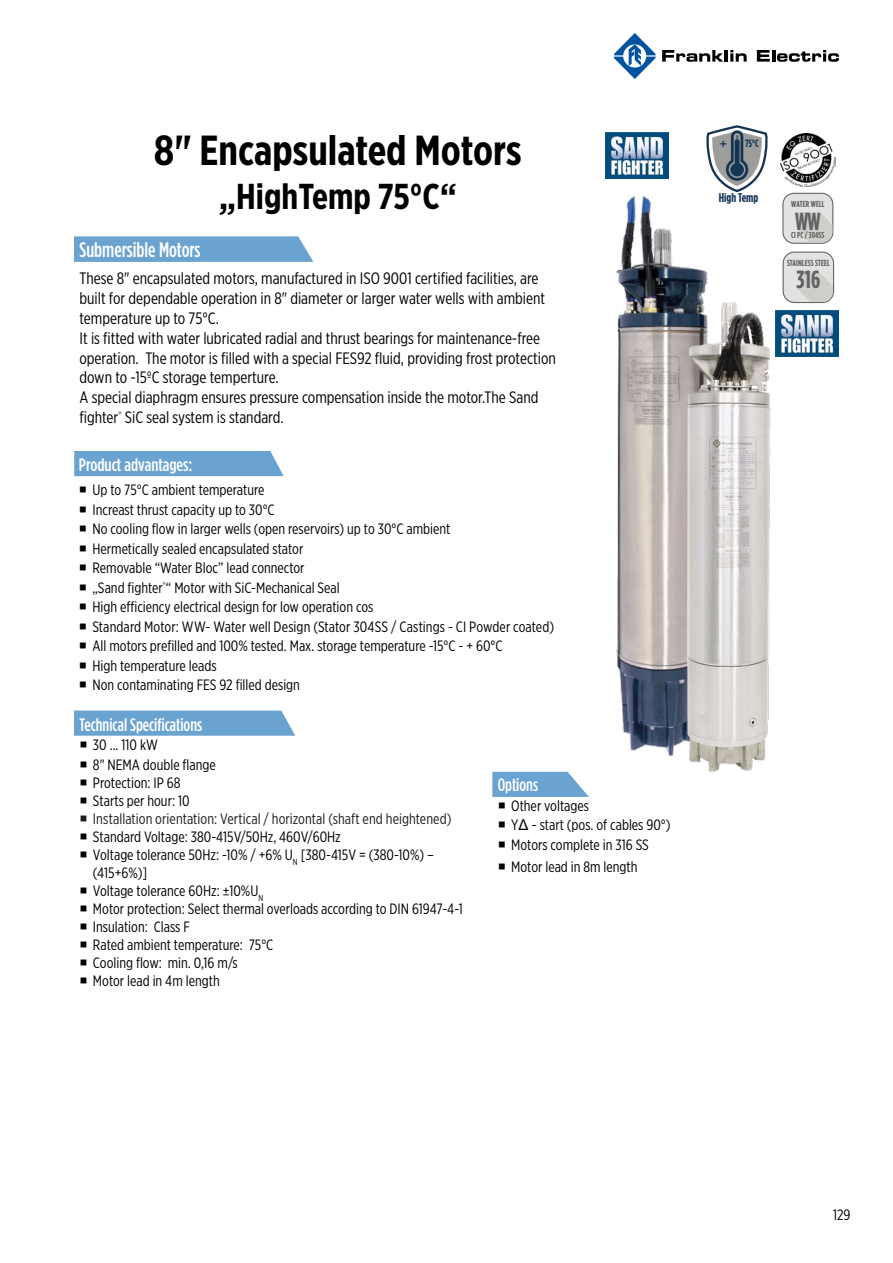
<style>
.page{position:relative;width:893px;height:1263px;background:#fff}
.page>*{position:absolute;margin:0;border:0;box-sizing:border-box;transform-origin:0 0}
.t1{font:700 42px "Gotham X Narrow";color:#000}
.t2{font:700 36px "Gotham X Narrow";color:#000}
.t3{font:700 24.75px "Gotham Condensed";color:#646363}
.t4{font:700 24.6px "Gotham Condensed";color:#646363;scale:.9 1}
.t5{font:500 21px "Gotham Condensed";color:#fff}
.t6{font:20.4px "Gotham Condensed";color:#123654}
.t7{font:500 18px "Gotham Condensed";color:#fff}
.t8{font:500 18px "Gotham Condensed";color:#fff;scale:1.05 1}
.t9{font:16.5px/19.8px "Gotham X Narrow";color:#000}
.t10{font:15px/19.5px "Gotham X Narrow";color:#000}
.t11{font:15px "Gotham X Narrow";letter-spacing:.005em;color:#1d1d1b}
.t12{font:700 12.75px "Gotham Condensed";color:#123654}
.t13{font:700 10.65px "Gotham Condensed";color:#123654}
.t14{font:700 8.7px "Gotham Condensed";letter-spacing:.015em;color:#646363}
.s1{font-family:"Arial"}
</style>
<div class="page">
<svg style="left:662px;top:50px;width:85px;height:12px"></svg>
<svg style="left:757px;top:50px;width:82px;height:12px"></svg>
<svg style="left:614px;top:33px;width:42px;height:46px"></svg>
<svg style="left:706px;top:125px;width:62px;height:53px"></svg>
<div style="left:730px;top:163px;width:14px;height:13px;background:#143654;border-radius:50%"></div>
<img style="left:780px;top:134px;width:55px;height:53px">
<div style="left:783px;top:252px;width:51px;height:50px;background:#e2e2e1;border-radius:11px"></div>
<div style="left:783px;top:252px;width:51px;height:51px;border:1px solid #646463;border-radius:11px"></div>
<svg style="left:799px;top:271px;width:34px;height:31px"></svg>
<img style="left:799px;top:311px;width:39px;height:45px">
<div style="left:783px;top:193px;width:50px;height:50px;background:#e2e2e1;border-radius:11px"></div>
<div style="left:782px;top:193px;width:51px;height:51px;border:1px solid #646463;border-radius:11px"></div>
<svg style="left:799px;top:212px;width:33px;height:31px"></svg>
<div style="left:74px;top:451px;width:210px;height:25px;background:#6aa2d0"></div>
<svg style="left:74px;top:236px;width:239px;height:26px;background:#71a6d2"></svg>
<svg style="left:74px;top:710px;width:221px;height:26px;background:#73a7d2"></svg>
<img style="left:605px;top:178px;width:194px;height:595px">
<img style="left:606px;top:133px;width:62px;height:46px">
<svg style="left:492px;top:772px;width:97px;height:25px;background:#7bacd5"></svg>
<h1 class="t1" style="left:154px;top:125px;width:369px">8" Encapsulated Motors</h1>
<h2 class="t2" style="left:219px;top:174px;width:239px">„HighTemp 75°C“</h2>
<h3 class="t5" style="left:79px;top:238px;width:123px">Submersible Motors</h3>
<p class="t9" style="left:79px;top:268px;width:478px">These 8" encapsulated motors, manufactured in ISO 9001 certified facilities, are built for dependable operation in 8" diameter or larger water wells with ambient temperature up to 75°C.<br>It is fitted with water lubricated radial and thrust bearings for maintenance-free operation. The motor is filled with a special FES92 fluid, providing frost protection down to -15ºC storage temperture.<br>A special diaphragm ensures pressure compensation inside the motor.The Sand fighter<sup>®</sup> SiC seal system is standard.</p>
<p class="t8" style="left:79px;top:454px;width:110px">Product advantages:</p>
<p class="t10" style="left:92px;top:480px;width:463px">Up to 75°C ambient temperature<br>Increast thrust capacity up to 30°C<br>No cooling flow in larger wells (open reservoirs) up to 30°C ambient<br>Hermetically sealed encapsulated stator<br>Removable “Water Bloc” lead connector<br>„Sand fighter<sup>®</sup>“ Motor with SiC-Mechanical Seal<br>High efficiency electrical design for low operation cos<br>Standard Motor: WW- Water well Design (Stator 304SS / Castings - CI Powder coated)<br>All motors prefilled and 100% tested. Max. storage temperature -15°C - + 60°C<br>High temperature leads<br>Non contaminating FES 92 filled design</p>
<p class="t7" style="left:79px;top:714px;width:124px">Technical Specifications</p>
<p class="t10" style="left:93px;top:735px;width:124px">30 ... 110 kW<br>8" NEMA double flange</p>
<p class="t10" style="left:93px;top:773px;width:98px;line-height:18px">Protection: IP 68<br>Starts per hour: 10</p>
<p class="t11" style="left:93px;top:810px;width:360px">Installation orientation: Vertical / horizontal (shaft end heightened)</p>
<p class="t10" style="left:93px;top:827px;width:371px;line-height:18px">Standard Voltage: 380-415V/50Hz, 460V/60Hz<br>Voltage tolerance 50Hz: -10% / +6% U<sub>N</sub> [380-415V = (380-10%) – (415+6%)]<br>Voltage tolerance 60Hz: ±10%U<sub>N<br></sub>Motor protection: Select thermal overloads according to DIN 61947-4-1<br>Insulation: Class F<br>Rated ambient temperature: 75°C<br>Cooling flow: min. 0,16 m/s<br>Motor lead in 4m length</p>
<p class="t7" style="left:498px;top:774px;width:42px">Options</p>
<p class="t10" style="left:511px;top:795px;width:161px">Other voltages<br>Y<span class="s1">Δ</span> - start (pos. of cables 90°)<br>Motors complete in 316 SS</p>
<p class="t10" style="left:511px;top:857px;width:128px">Motor lead in 8m length</p>
<h3 class="t6" style="left:720px;top:132px;width:9px">+</h3>
<p class="t13" style="left:745px;top:137px;width:15px">75°C</p>
<p class="t12" style="left:719px;top:190px;width:41px">High Temp</p>
<p class="t14" style="left:791px;top:199px;width:35px">WATER WELL</p>
<p class="t14" style="left:791px;top:230px;width:34px">CI PC / 304SS</p>
<h3 class="t4" style="left:795px;top:206px;width:30px">WW</h3>
<p class="t14" style="left:787px;top:258px;width:44px">STAINLESS STEEL</p>
<h3 class="t3" style="left:797px;top:265px;width:25px">316</h3>
<p class="t10" style="left:833px;top:1204px;width:19px">129</p>
</div>
